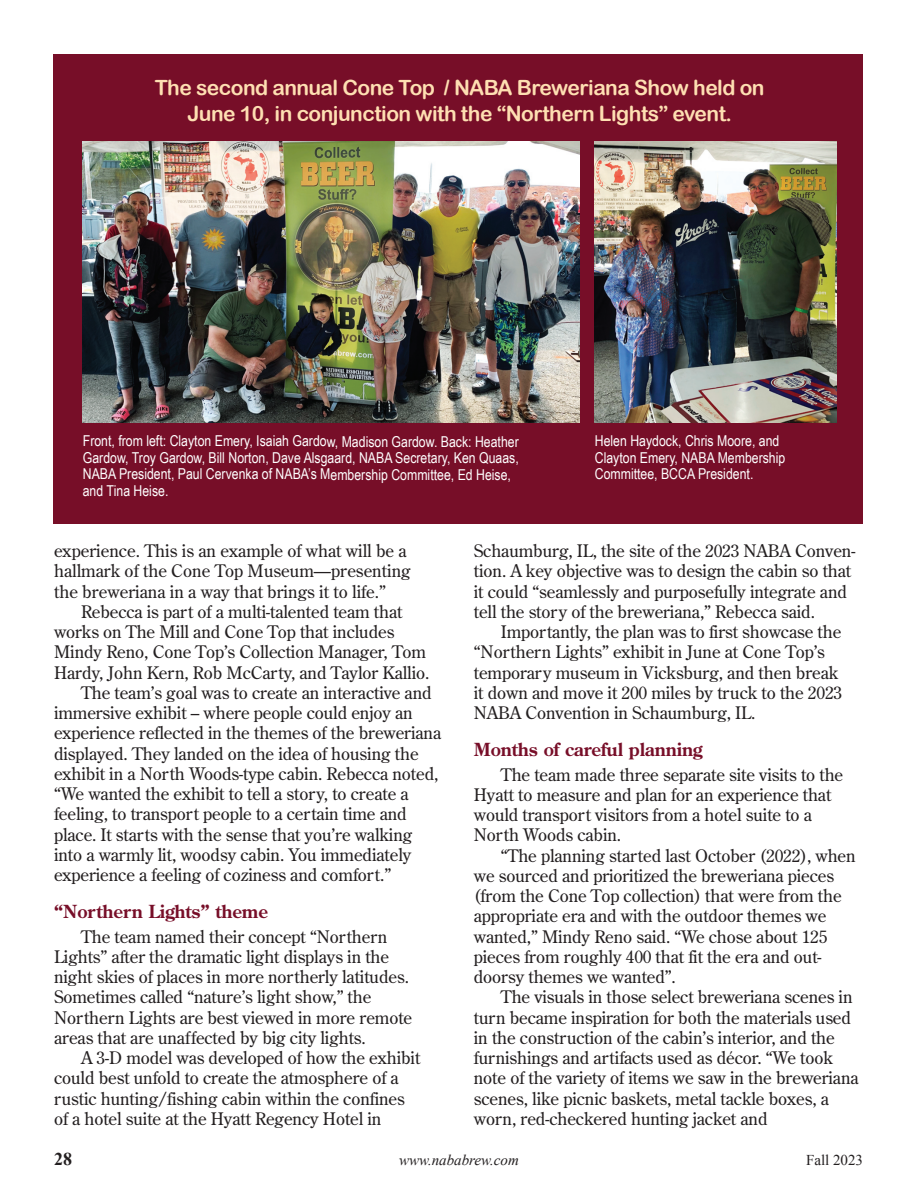
<style>
.page{position:relative;width:918px;height:1188px;background:#fff}
.page>*{position:absolute;margin:0;border:0;box-sizing:border-box;transform-origin:0 0}
.t1{font:21px/25.5px "Arial Rounded MT Bold";letter-spacing:-.025em;color:#fedfb2;text-align:center}
.t2{font:700 18px "Century Old Style";letter-spacing:-.005em;color:#770e28}
.t3{font:700 18px "Times New Roman";color:#231f20}
.t4{font:17.25px/20.2px "Century Old Style";letter-spacing:-.005em;color:#231f20}
.t5{font:15px/16.5px "Arial Narrow";color:#fff}
.t6{font:italic 15px "Times New Roman";color:#231f20}
.t7{font:15px "Times New Roman";color:#231f20}
</style>
<div class="page">
<div style="left:53px;top:54px;width:810px;height:470px;background:#770e28"></div>
<img style="left:595px;top:142px;width:241px;height:281px">
<img style="left:83px;top:142px;width:497px;height:281px">
<p class="t1" style="left:155px;top:75px;width:611px">The second annual Cone Top / NABA Breweriana Show held on<br>June 10, in conjunction with the “Northern Lights” event.</p>
<p class="t5" style="left:83px;top:433px;width:438px">Front, from left: Clayton Emery, Isaiah Gardow, Madison Gardow. Back: Heather Gardow, Troy Gardow, Bill Norton, Dave Alsgaard, NABA Secretary, Ken Quaas, NABA President, Paul Cervenka of NABA’s Membership Committee, Ed Heise, and Tina Heise.</p>
<p class="t5" style="left:595px;top:433px;width:192px">Helen Haydock, Chris Moore, and<br>Clayton Emery, NABA Membership<br>Committee, BCCA President.</p>
<p class="t4" style="left:54px;top:542px;width:358px">experience. This is an example of what will be a hallmark of the Cone Top Museum—presenting the breweriana in a way that brings it to life.”</p>
<p class="t4" style="left:54px;top:603px;width:377px;text-indent:27px">Rebecca is part of a multi-talented team that works on The Mill and Cone Top that includes Mindy Reno, Cone Top’s Collection Manager, Tom Hardy, John Kern, Rob McCarty, and Taylor Kallio.</p>
<p class="t4" style="left:54px;top:684px;width:389px;text-indent:27px">The team’s goal was to create an interactive and immersive exhibit – where people could enjoy an experience reflected in the themes of the breweriana displayed. They landed on the idea of housing the exhibit in a North Woods-type cabin. Rebecca noted, “We wanted the exhibit to tell a story, to create a feeling, to transport people to a certain time and place. It starts with the sense that you’re walking into a warmly lit, woodsy cabin. You immediately experience a feeling of coziness and comfort.”</p>
<p class="t2" style="left:54px;top:904px;width:216px">“Northern Lights” theme</p>
<p class="t4" style="left:54px;top:928px;width:360px;text-indent:27px">The team named their concept “Northern Lights” after the dramatic light displays in the night skies of places in more northerly latitudes.<br>Sometimes called “nature’s light show,” the Northern Lights are best viewed in more remote areas that are unaffected by big city lights.</p>
<p class="t4" style="left:54px;top:1049px;width:368px;text-indent:27px">A 3-D model was developed of how the exhibit could best unfold to create the atmosphere of a rustic hunting/fishing cabin within the confines of a hotel suite at the Hyatt Regency Hotel in</p>
<p class="t4" style="left:474px;top:542px;width:383px">Schaumburg, IL, the site of the 2023 NABA Conven&shy;tion. A key objective was to design the cabin so that it could “seamlessly and purposefully integrate and tell the story of the breweriana,” Rebecca said.</p>
<p class="t4" style="left:474px;top:623px;width:370px;text-indent:27px">Importantly, the plan was to first showcase the “Northern Lights” exhibit in June at Cone Top’s temporary museum in Vicksburg, and then break it down and move it 200 miles by truck to the 2023<br>NABA Convention in Schaumburg, IL.</p>
<p class="t2" style="left:474px;top:742px;width:230px">Months of careful planning</p>
<p class="t4" style="left:474px;top:766px;width:371px;text-indent:27px">The team made three separate site visits to the Hyatt to measure and plan for an experience that would transport visitors from a hotel suite to a North Woods cabin.</p>
<p class="t4" style="left:474px;top:847px;width:383px;text-indent:27px">“The planning started last October (2022), when we sourced and prioritized the breweriana pieces (from the Cone Top collection) that were from the appropriate era and with the outdoor themes we wanted,” Mindy Reno said. “We chose about 125 pieces from roughly 400 that fit the era and out&shy;doorsy themes we wanted”.</p>
<p class="t4" style="left:474px;top:988px;width:386px;text-indent:27px">The visuals in those select breweriana scenes in turn became inspiration for both the materials used in the construction of the cabin’s interior, and the furnishings and artifacts used as décor. “We took note of the variety of items we saw in the breweriana scenes, like picnic baskets, metal tackle boxes, a worn, red-checkered hunting jacket and</p>
<p class="t3" style="left:54px;top:1149px;width:19px">28</p>
<p class="t6" style="left:399px;top:1151px;width:121px">www.nababrew.com</p>
<p class="t7" style="left:806px;top:1151px;width:59px">Fall 2023</p>
</div>
